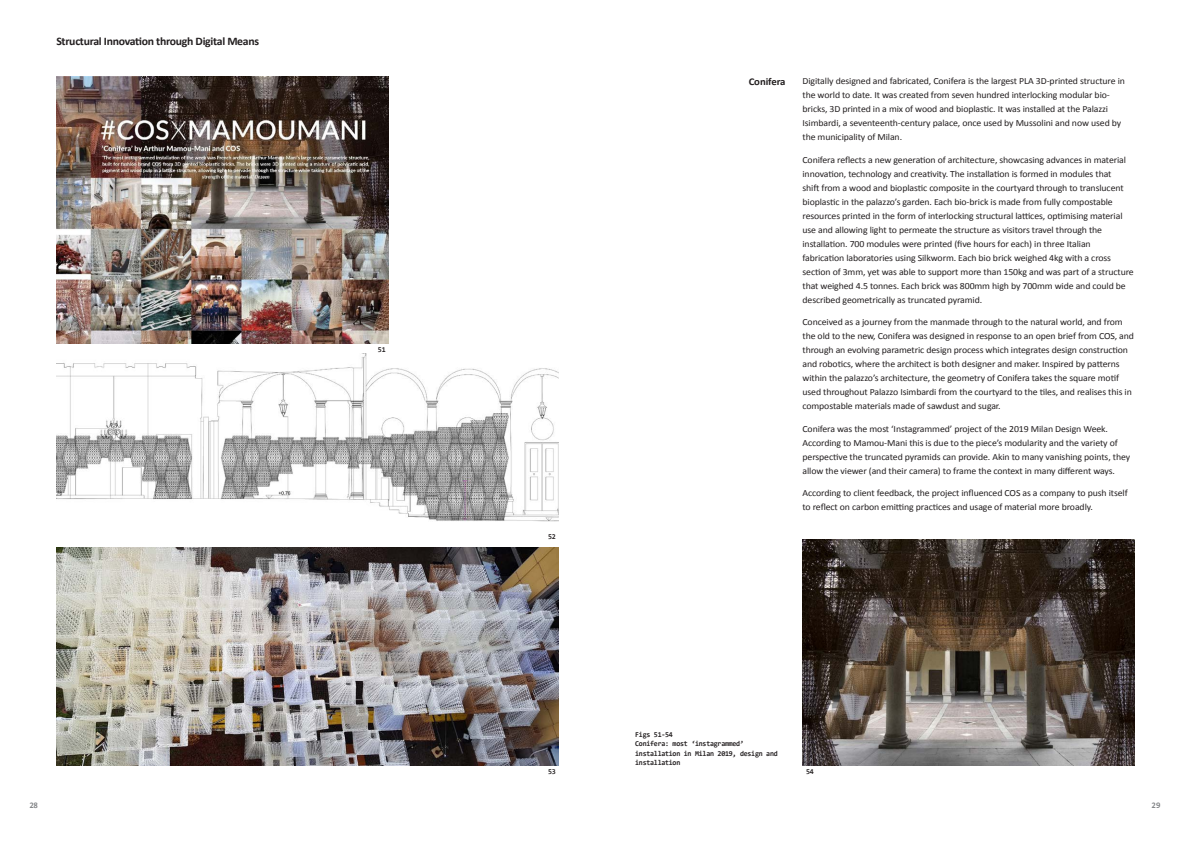
<style>
.page{position:relative;width:1191px;height:842px;background:#fff}
.page>*{position:absolute;margin:0;border:0;box-sizing:border-box;transform-origin:0 0}
.t1{font:700 11.5px "Calibri";letter-spacing:-.025em;color:#231f20}
.t2{font:700 10.3px "Calibri";letter-spacing:-.01em;color:#231f20;scale:1.04 1}
.t3{font:9.4px/14px "Calibri";letter-spacing:-.01em;color:#231f20;scale:1.04 1}
.t4{font:700 8.4px "Consolas";color:#808285}
.t5{font:700 7.4px/9.5px "Consolas";letter-spacing:-.03em;color:#231f20}
</style>
<div class="page">
<img style="left:57px;top:77px;width:331px;height:266px">
<img style="left:57px;top:547px;width:501px;height:218px">
<img style="left:802px;top:539px;width:332px;height:226px">
<img style="left:57px;top:354px;width:501px;height:168px">
<p class="t1" style="left:56px;top:34px;width:204px">Structural Innovation through Digital Means</p>
<p class="t5" style="left:378px;top:344px;width:9px">51</p>
<p class="t5" style="left:548px;top:532px;width:9px">52</p>
<p class="t2" style="left:748px;top:75px;width:37px">Conifera</p>
<p class="t3" style="left:802px;top:74px;width:311px">Digitally designed and fabricated, Conifera is the largest PLA 3D-printed structure in the world to date. It was created from seven hundred interlocking modular bio&shy;bricks, 3D printed in a mix of wood and bioplastic. It was installed at the Palazzi Isimbardi, a seventeenth-century palace, once used by Mussolini and now used by the municipality of Milan.</p>
<p class="t3" style="left:802px;top:152px;width:320px">Conifera reflects a new generation of architecture, showcasing advances in material innovation, technology and creativity. The installation is formed in modules that<br>shift from a wood and bioplastic composite in the courtyard through to translucent bioplastic in the palazzo’s garden. Each bio-brick is made from fully compostable resources printed in the form of interlocking structural lattices, optimising material use and allowing light to permeate the structure as visitors travel through the installation. 700 modules were printed (five hours for each) in three Italian fabrication laboratories using Silkworm. Each bio brick weighed 4kg with a cross section of 3mm, yet was able to support more than 150kg and was part of a structure that weighed 4.5 tonnes. Each brick was 800mm high by 700mm wide and could be described geometrically as truncated pyramid.</p>
<p class="t3" style="left:802px;top:315px;width:320px">Conceived as a journey from the manmade through to the natural world, and from the old to the new, Conifera was designed in response to an open brief from COS, and through an evolving parametric design process which integrates design construction and robotics, where the architect is both designer and maker. Inspired by patterns within the palazzo’s architecture, the geometry of Conifera takes the square motif used throughout Palazzo Isimbardi from the courtyard to the tiles, and realises this in compostable materials made of sawdust and sugar.</p>
<p class="t3" style="left:802px;top:421px;width:317px">Conifera was the most ‘Instagrammed’ project of the 2019 Milan Design Week.<br>According to Mamou-Mani this is due to the piece’s modularity and the variety of perspective the truncated pyramids can provide. Akin to many vanishing points, they allow the viewer (and their camera) to frame the context in many different ways.</p>
<p class="t3" style="left:802px;top:486px;width:314px">According to client feedback, the project influenced COS as a company to push itself to reflect on carbon emitting practices and usage of material more broadly.</p>
<p class="t5" style="left:635px;top:730px;width:144px">Figs 51-54<br>Conifera: most ‘instagrammed’ installation in Milan 2019, design and installation</p>
<p class="t5" style="left:548px;top:767px;width:9px">53</p>
<p class="t5" style="left:806px;top:767px;width:9px">54</p>
<p class="t4" style="left:30px;top:800px;width:10px">28</p>
<p class="t4" style="left:1151px;top:800px;width:11px">29</p>
</div>
